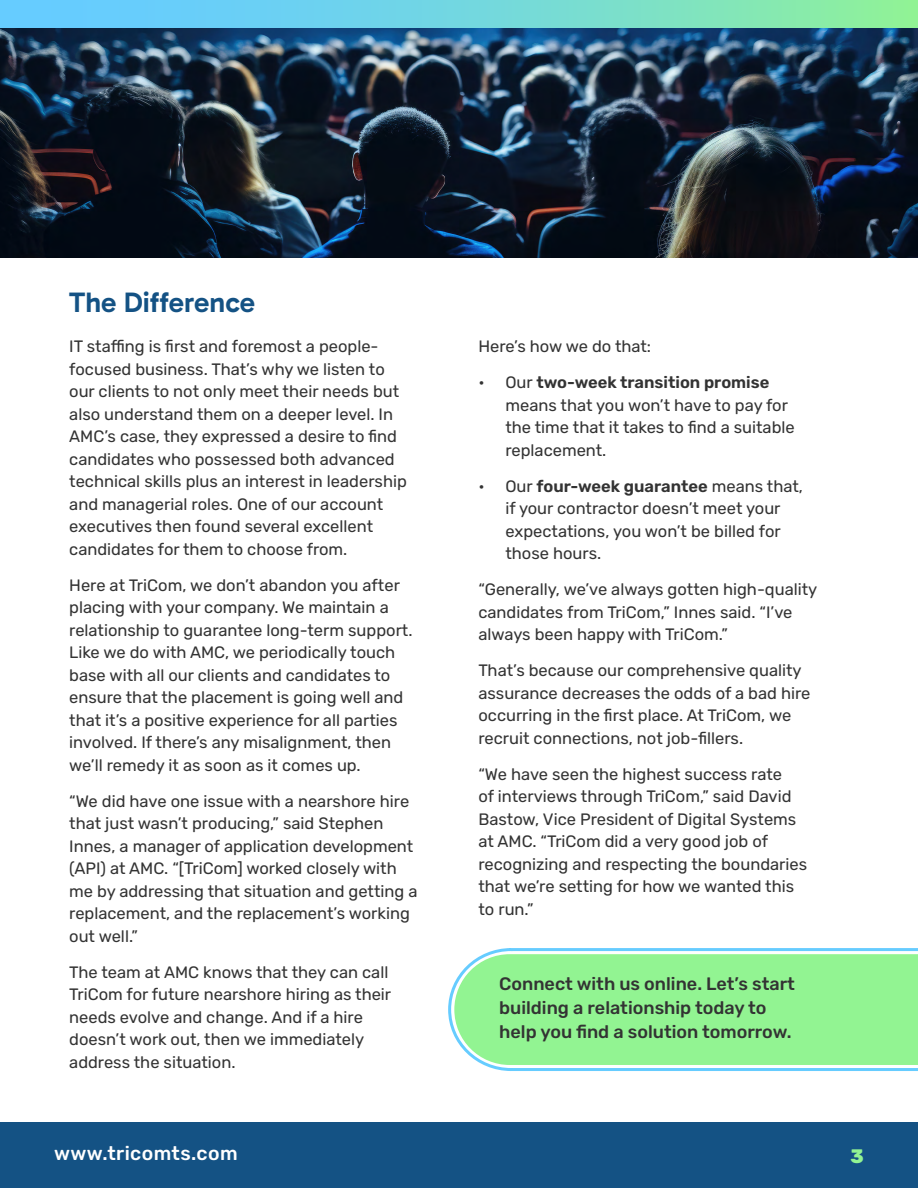
<style>
.page{position:relative;width:918px;height:1188px;background:#fff}
.page>*{position:absolute;margin:0;border:0;box-sizing:border-box;transform-origin:0 0}
.t1{font:28.5px "Gabarito";color:#145284}
.t2{font:500 19.5px "Rubik";letter-spacing:.02em;color:#fff}
.t3{font:800 19.5px "Rubik";color:#92f492}
.t4{font:500 18px/24px "Rubik";color:#333}
.t5{font:16.5px/22.5px "Rubik";color:#333}
.s1{font-weight:600}
</style>
<div class="page">
<div style="left:0;top:1123px;width:918px;height:65px;background:#145284"></div>
<div style="left:0;top:0;width:918px;height:28px;background:linear-gradient(to right,#5fc6ff,#8beea3)"></div>
<img style="left:0;top:28px;width:918px;height:230px">
<svg style="left:448px;top:948px;width:470px;height:123px;background:#98f2a0"></svg>
<h1 class="t1" style="left:69px;top:285px;width:187px">The Difference</h1>
<p class="t5" style="left:69px;top:336px;width:339px">IT staffing is first and foremost a people&shy;focused business. That’s why we listen to our clients to not only meet their needs but also understand them on a deeper level. In AMC’s case, they expressed a desire to find candidates who possessed both advanced technical skills plus an interest in leadership and managerial roles. One of our account executives then found several excellent candidates for them to choose from.</p>
<p class="t5" style="left:69px;top:574px;width:345px">Here at TriCom, we don’t abandon you after placing with your company. We maintain a relationship to guarantee long-term support.<br>Like we do with AMC, we periodically touch base with all our clients and candidates to ensure that the placement is going well and that it’s a positive experience for all parties involved. If there’s any misalignment, then we’ll remedy it as soon as it comes up.</p>
<p class="t5" style="left:69px;top:790px;width:350px">“We did have one issue with a nearshore hire that just wasn’t producing,” said Stephen Innes, a manager of application development (API) at AMC. “[TriCom] worked closely with me by addressing that situation and getting a replacement, and the replacement’s working out well.”</p>
<p class="t5" style="left:69px;top:961px;width:324px">The team at AMC knows that they can call TriCom for future nearshore hiring as their needs evolve and change. And if a hire doesn’t work out, then we immediately address the situation.</p>
<p class="t2" style="left:54px;top:1142px;width:185px">www.tricomts.com</p>
<p class="t5" style="left:478px;top:336px;width:174px">Here’s how we do that:</p>
<p class="t5" style="left:505px;top:372px;width:291px;text-indent:-27px">• Our <span class="s1">two-week transition promise </span>means that you won’t have to pay for the time that it takes to find a suitable replacement.</p>
<p class="t5" style="left:505px;top:475px;width:299px;text-indent:-27px">• Our <span class="s1">four-week guarantee</span> means that, if your contractor doesn’t meet your expectations, you won’t be billed for those hours.</p>
<p class="t5" style="left:478px;top:579px;width:340px">“Generally, we’ve always gotten high-quality candidates from TriCom,” Innes said. “I’ve always been happy with TriCom.”</p>
<p class="t5" style="left:478px;top:660px;width:333px">That’s because our comprehensive quality assurance decreases the odds of a bad hire occurring in the first place. At TriCom, we recruit connections, not job-fillers.</p>
<p class="t5" style="left:478px;top:763px;width:330px">“We have seen the highest success rate<br>of interviews through TriCom,” said David Bastow, Vice President of Digital Systems at AMC. “TriCom did a very good job of recognizing and respecting the boundaries that we’re setting for how we wanted this to run.”</p>
<p class="t4" style="left:499px;top:972px;width:297px">Connect with us online. Let’s start building a relationship today to help you find a solution tomorrow.</p>
<p class="t3" style="left:851px;top:1144px;width:15px">3</p>
</div>
